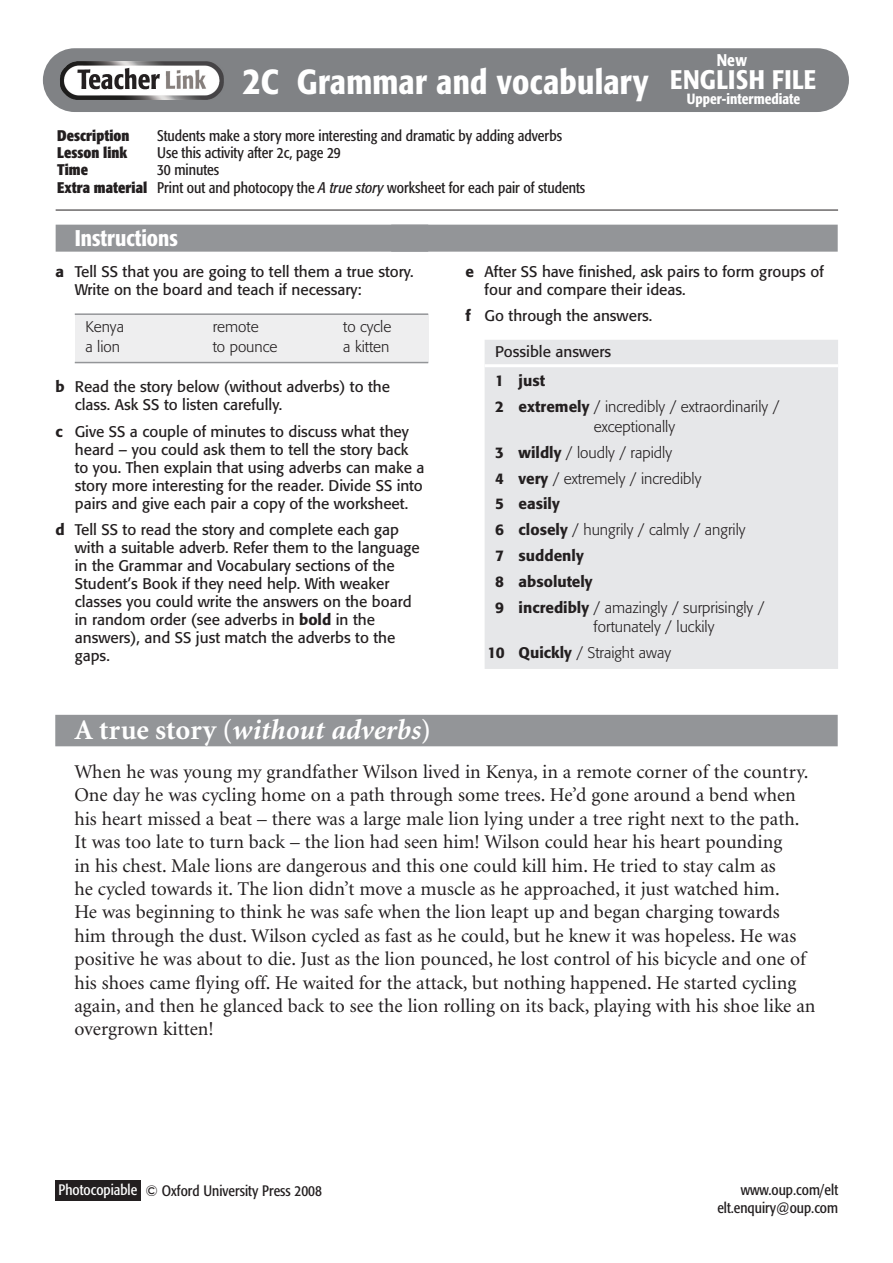
<style>
.page{position:relative;width:893px;height:1263px;background:#fff}
.page>*{position:absolute;margin:0;border:0;box-sizing:border-box;transform-origin:0 0}
.t1{font:500 condensed 34.5px "Formata";letter-spacing:.01em;color:#fff}
.t2{font:italic 700 28.5px "Minion";color:#fff}
.t3{font:500 condensed 26.55px "Formata";letter-spacing:.02em;color:#fff}
.t4{font:500 condensed 22.5px "Formata";color:#fff}
.t5{font:19.5px/23.4px "Minion";color:#231f20}
.t6{font:500 condensed 16.8px "Formata";color:#fff}
.t7{font:15.3px/18px "Formata";color:#231f20}
.t8{font:300 15.3px/26px "Formata";color:#231f20}
.t9{font:condensed 15.3px/17.2px "Formata";color:#231f20}
.t10{font:700 condensed 15.3px "Formata";color:#231f20}
.t11{font:condensed 15px/18px "Formata";color:#231f20;text-align:right}
.t12{font:500 condensed 14.7px "Formata";color:#fff}
.s1{font-size:37.5px}
.s2{font-weight:700}
.s3{font-style:italic}
.s4{font-weight:500}
.s5{font-style:normal}
.s6{color:#fff}
</style>
<div class="page">
<div style="left:55px;top:1180px;width:85px;height:21px;background:#231f20"></div>
<div style="left:43px;top:48px;width:806px;height:64px;background:#808285"></div>
<img style="left:60px;top:61px;width:164px;height:39px">
<hr style="left:56px;top:210px;width:782px;height:1px;background:#231f20">
<div style="left:485px;top:340px;width:353px;height:329px;background:#e6e7e9"></div>
<hr style="left:485px;top:364px;width:353px;height:3px;background:#fff">
<div style="left:56px;top:225px;width:372px;height:27px;background:#939598"></div>
<div style="left:75px;top:314px;width:353px;height:49px;background:#eeeeef"></div>
<hr style="left:75px;top:313px;width:353px;height:2px;background:#939598">
<hr style="left:75px;top:362px;width:353px;height:1px;background:#939598">
<div style="left:391px;top:225px;width:447px;height:27px;background:#939598"></div>
<div style="left:55px;top:715px;width:783px;height:31px;background:#939598"></div>
<h1 class="t1" style="left:243px;top:61px;width:408px"><span class="s1">2</span>C Grammar and vocabulary</h1>
<p class="t10" style="left:57px;top:126px;width:74px">Description</p>
<p class="t9" style="left:157px;top:127px;width:406px">Students make a story more interesting and dramatic by adding adverbs</p>
<p class="t10" style="left:57px;top:143px;width:72px">Lesson link</p>
<p class="t9" style="left:157px;top:144px;width:185px">Use this activity after 2c, page 29</p>
<p class="t10" style="left:57px;top:160px;width:32px">Time</p>
<p class="t9" style="left:57px;top:161px;width:530px;text-indent:100px">30 minutes<br><span class="s2">Extra material</span> Print out and photocopy the <span class="s3">A true story</span> worksheet for each pair of students</p>
<p class="t6" style="left:717px;top:50px;width:32px">New</p>
<h3 class="t3" style="left:670px;top:63px;width:147px">ENGLISH FILE</h3>
<p class="t12" style="left:687px;top:90px;width:115px">Upper-intermediate</p>
<p class="t4" style="left:75px;top:224px;width:105px">Instructions</p>
<p class="t7" style="left:75px;top:262px;width:340px;text-indent:-19px"><span class="s4">a</span> Tell SS that you are going to tell them a true story.<br>Write on the board and teach if necessary:</p>
<p class="t8" style="left:85px;top:314px;width:40px">Kenya</p>
<p class="t8" style="left:213px;top:314px;width:47px">remote</p>
<p class="t8" style="left:343px;top:314px;width:50px">to cycle</p>
<p class="t8" style="left:85px;top:334px;width:36px">a lion</p>
<p class="t8" style="left:213px;top:334px;width:66px">to pounce</p>
<p class="t8" style="left:343px;top:334px;width:48px">a kitten</p>
<p class="t7" style="left:75px;top:378px;width:317px;text-indent:-19px"><span class="s4">b</span> Read the story below (without adverbs) to the class. Ask SS to listen carefully.</p>
<p class="t7" style="left:75px;top:422px;width:351px;text-indent:-19px"><span class="s4">c</span> Give SS a couple of minutes to discuss what they heard – you could ask them to tell the story back to you. Then explain that using adverbs can make a story more interesting for the reader. Divide SS into pairs and give each pair a copy of the worksheet.</p>
<p class="t7" style="left:75px;top:521px;width:346px;text-indent:-19px"><span class="s4">d</span> Tell SS to read the story and complete each gap with a suitable adverb. Refer them to the language in the Grammar and Vocabulary sections of the Student’s Book if they need help. With weaker classes you could write the answers on the board in random order (see adverbs in <span class="s4">bold</span> in the answers), and SS just match the adverbs to the gaps.</p>
<h2 class="t2" style="left:74px;top:715px;width:358px"><span class="s5">A true story (</span>without adverbs<span class="s5">)</span></h2>
<p class="t7" style="left:485px;top:262px;width:341px;text-indent:-19px"><span class="s4">e</span> After SS have finished, ask pairs to form groups of four and compare their ideas.</p>
<p class="t7" style="left:465px;top:307px;width:188px"><span class="s4">f</span> Go through the answers.</p>
<p class="t7" style="left:495px;top:343px;width:118px">Possible answers</p>
<p class="t8" style="left:495px;top:368px;width:286px"><span class="s4">1 just<br>2 extremely</span> / incredibly / extraordinarily /</p>
<p class="t8" style="left:495px;top:414px;width:271px;text-indent:99px">exceptionally<br><span class="s4">3 wildly</span> / loudly / rapidly<br><span class="s4">4 very</span> / extremely / incredibly<br><span class="s4">5 easily<br>6 closely</span> / hungrily / calmly / angrily<br><span class="s4">7 suddenly<br>8 absolutely<br>9 incredibly</span> / amazingly / surprisingly /</p>
<p class="t8" style="left:487px;top:614px;width:228px;text-indent:106px">fortunately / luckily<br><span class="s4">10 Quickly</span> / Straight away</p>
<p class="t5" style="left:74px;top:761px;width:743px">When he was young my grandfather Wilson lived in Kenya, in a remote corner of the country.<br>One day he was cycling home on a path through some trees. He’d gone around a bend when his heart missed a beat – there was a large male lion lying under a tree right next to the path.<br>It was too late to turn back – the lion had seen him! Wilson could hear his heart pounding<br>in his chest. Male lions are dangerous and this one could kill him. He tried to stay calm as<br>he cycled towards it. The lion didn’t move a muscle as he approached, it just watched him.<br>He was beginning to think he was safe when the lion leapt up and began charging towards him through the dust. Wilson cycled as fast as he could, but he knew it was hopeless. He was positive he was about to die. Just as the lion pounced, he lost control of his bicycle and one of his shoes came flying off. He waited for the attack, but nothing happened. He started cycling again, and then he glanced back to see the lion rolling on its back, playing with his shoe like an overgrown kitten!</p>
<p class="t11" style="left:59px;top:1181px;width:265px"><span class="s6">Photocopiable</span> © Oxford University Press 2008</p>
<p class="t11" style="left:717px;top:1181px;width:122px">www.oup.com/elt elt.enquiry@oup.com</p>
</div>
